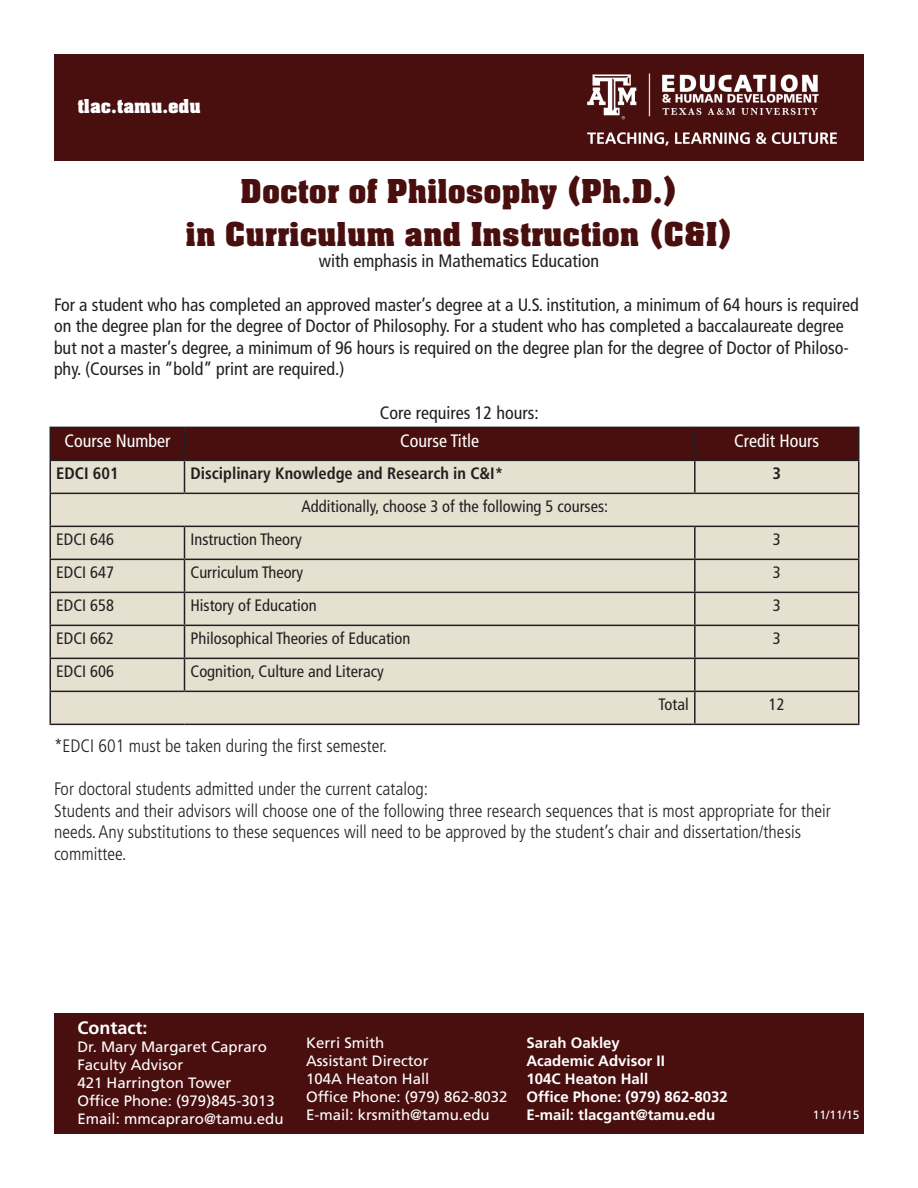
<style>
.page{position:relative;width:918px;height:1188px;background:#fff}
.page>*{position:absolute;margin:0;border:0;box-sizing:border-box;transform-origin:0 0}
.t1{font:700 36px "Aachen Std";color:#490f0f}
.t2{font:700 21px "Aachen Std";color:#fff}
.t3{font:condensed 18px/21.6px "Frutiger LT Std";color:#231f20}
.t4{font:300 condensed 18px "Frutiger LT Std";color:#231f20}
.t5{font:condensed 18px "Frutiger LT Std";color:#fff}
.t6{font:700 18px "Frutiger LT Std";color:#fff}
.t7{font:condensed 16.5px "Frutiger LT Std";color:#231f20}
.t8{font:700 condensed 16.5px "Frutiger LT Std";color:#231f20}
.t9{font:15px "Frutiger LT Std";color:#fff}
.t10{font:700 15px "Frutiger LT Std";color:#fff}
.t11{font:12px "Frutiger LT Std";color:#fff}
</style>
<div class="page">
<div style="left:54px;top:54px;width:810px;height:106px;background:#490f0f"></div>
<div style="left:54px;top:1013px;width:810px;height:121px;background:#490f0f"></div>
<img style="left:587px;top:73px;width:250px;height:73px">
<div style="left:51px;top:428px;width:807px;height:32px;background:#490f0f"></div>
<div style="left:51px;top:461px;width:807px;height:263px;background:#e6e0d1"></div>
<hr style="left:50px;top:427px;width:134px;height:1px;background:#231f20">
<hr style="left:50px;top:428px;width:1px;height:32px;background:#231f20">
<hr style="left:184px;top:427px;width:511px;height:1px;background:#231f20">
<hr style="left:184px;top:428px;width:1px;height:32px;background:#231f20">
<hr style="left:695px;top:427px;width:165px;height:1px;background:#231f20">
<hr style="left:694px;top:428px;width:2px;height:32px;background:#231f20">
<hr style="left:858px;top:428px;width:2px;height:32px;background:#231f20">
<hr style="left:50px;top:460px;width:134px;height:1px;background:#231f20">
<hr style="left:50px;top:461px;width:1px;height:32px;background:#231f20">
<hr style="left:184px;top:460px;width:511px;height:1px;background:#231f20">
<hr style="left:184px;top:461px;width:1px;height:32px;background:#231f20">
<hr style="left:695px;top:460px;width:165px;height:1px;background:#231f20">
<hr style="left:694px;top:461px;width:2px;height:32px;background:#231f20">
<hr style="left:858px;top:461px;width:2px;height:32px;background:#231f20">
<hr style="left:50px;top:493px;width:134px;height:1px;background:#231f20">
<hr style="left:50px;top:494px;width:1px;height:32px;background:#231f20">
<hr style="left:184px;top:493px;width:511px;height:1px;background:#231f20">
<hr style="left:695px;top:493px;width:165px;height:1px;background:#231f20">
<hr style="left:858px;top:494px;width:2px;height:32px;background:#231f20">
<hr style="left:50px;top:526px;width:134px;height:1px;background:#231f20">
<hr style="left:50px;top:527px;width:1px;height:32px;background:#231f20">
<hr style="left:184px;top:526px;width:511px;height:1px;background:#231f20">
<hr style="left:184px;top:527px;width:1px;height:32px;background:#231f20">
<hr style="left:695px;top:526px;width:165px;height:1px;background:#231f20">
<hr style="left:694px;top:527px;width:2px;height:32px;background:#231f20">
<hr style="left:858px;top:527px;width:2px;height:32px;background:#231f20">
<hr style="left:50px;top:559px;width:134px;height:1px;background:#231f20">
<hr style="left:50px;top:560px;width:1px;height:32px;background:#231f20">
<hr style="left:184px;top:559px;width:511px;height:1px;background:#231f20">
<hr style="left:184px;top:560px;width:1px;height:32px;background:#231f20">
<hr style="left:695px;top:559px;width:165px;height:1px;background:#231f20">
<hr style="left:694px;top:560px;width:2px;height:32px;background:#231f20">
<hr style="left:858px;top:560px;width:2px;height:32px;background:#231f20">
<hr style="left:50px;top:592px;width:134px;height:1px;background:#231f20">
<hr style="left:50px;top:593px;width:1px;height:32px;background:#231f20">
<hr style="left:184px;top:592px;width:511px;height:1px;background:#231f20">
<hr style="left:184px;top:593px;width:1px;height:32px;background:#231f20">
<hr style="left:695px;top:592px;width:165px;height:1px;background:#231f20">
<hr style="left:694px;top:593px;width:2px;height:32px;background:#231f20">
<hr style="left:858px;top:593px;width:2px;height:32px;background:#231f20">
<hr style="left:50px;top:625px;width:134px;height:1px;background:#231f20">
<hr style="left:50px;top:626px;width:1px;height:32px;background:#231f20">
<hr style="left:184px;top:625px;width:511px;height:1px;background:#231f20">
<hr style="left:184px;top:626px;width:1px;height:32px;background:#231f20">
<hr style="left:695px;top:625px;width:165px;height:1px;background:#231f20">
<hr style="left:694px;top:626px;width:2px;height:32px;background:#231f20">
<hr style="left:858px;top:626px;width:2px;height:32px;background:#231f20">
<hr style="left:50px;top:658px;width:134px;height:1px;background:#231f20">
<hr style="left:50px;top:659px;width:1px;height:32px;background:#231f20">
<hr style="left:184px;top:658px;width:511px;height:1px;background:#231f20">
<hr style="left:184px;top:659px;width:1px;height:32px;background:#231f20">
<hr style="left:695px;top:658px;width:165px;height:1px;background:#231f20">
<hr style="left:694px;top:659px;width:2px;height:32px;background:#231f20">
<hr style="left:858px;top:659px;width:2px;height:32px;background:#231f20">
<hr style="left:50px;top:691px;width:134px;height:1px;background:#231f20">
<hr style="left:50px;top:692px;width:1px;height:32px;background:#231f20">
<hr style="left:184px;top:691px;width:511px;height:1px;background:#231f20">
<hr style="left:695px;top:691px;width:165px;height:1px;background:#231f20">
<hr style="left:694px;top:692px;width:2px;height:32px;background:#231f20">
<hr style="left:858px;top:692px;width:2px;height:32px;background:#231f20">
<hr style="left:50px;top:724px;width:134px;height:1px;background:#231f20">
<hr style="left:184px;top:724px;width:511px;height:1px;background:#231f20">
<hr style="left:695px;top:724px;width:165px;height:1px;background:#231f20">
<p class="t2" style="left:77px;top:94px;width:125px">tlac.tamu.edu</p>
<p class="t1" style="left:241px;top:171px;width:438px">Doctor of Philosophy (Ph.D.)</p>
<p class="t1" style="left:186px;top:214px;width:548px">in Curriculum and Instruction (C&amp;I)</p>
<p class="t3" style="left:319px;top:250px;width:282px">with emphasis in Mathematics Education</p>
<p class="t3" style="left:54px;top:294px;width:806px">For a student who has completed an approved master’s degree at a U.S. institution, a minimum of 64 hours is required on the degree plan for the degree of Doctor of Philosophy. For a student who has completed a baccalaureate degree but not a master’s degree, a minimum of 96 hours is required on the degree plan for the degree of Doctor of Philoso&shy;phy. (Courses in “bold” print are required.)</p>
<p class="t3" style="left:380px;top:402px;width:160px">Core requires 12 hours:</p>
<p class="t5" style="left:64px;top:430px;width:107px">Course Number</p>
<p class="t5" style="left:400px;top:430px;width:80px">Course Title</p>
<p class="t5" style="left:734px;top:430px;width:86px">Credit Hours</p>
<p class="t8" style="left:56px;top:463px;width:64px">EDCI 601</p>
<p class="t8" style="left:190px;top:463px;width:314px">Disciplinary Knowledge and Research in C&amp;I*</p>
<p class="t8" style="left:772px;top:463px;width:10px">3</p>
<p class="t7" style="left:301px;top:496px;width:308px">Additionally, choose 3 of the following 5 courses:</p>
<p class="t7" style="left:56px;top:529px;width:59px">EDCI 646</p>
<p class="t7" style="left:190px;top:529px;width:113px">Instruction Theory</p>
<p class="t7" style="left:773px;top:529px;width:9px">3</p>
<p class="t7" style="left:56px;top:562px;width:59px">EDCI 647</p>
<p class="t7" style="left:190px;top:562px;width:114px">Curriculum Theory</p>
<p class="t7" style="left:773px;top:562px;width:9px">3</p>
<p class="t7" style="left:56px;top:595px;width:59px">EDCI 658</p>
<p class="t7" style="left:190px;top:595px;width:128px">History of Education</p>
<p class="t7" style="left:773px;top:595px;width:9px">3</p>
<p class="t7" style="left:56px;top:628px;width:59px">EDCI 662</p>
<p class="t7" style="left:190px;top:628px;width:221px">Philosophical Theories of Education</p>
<p class="t7" style="left:773px;top:628px;width:9px">3</p>
<p class="t7" style="left:56px;top:661px;width:59px">EDCI 606</p>
<p class="t7" style="left:190px;top:661px;width:195px">Cognition, Culture and Literacy</p>
<p class="t7" style="left:659px;top:694px;width:32px">Total</p>
<p class="t7" style="left:769px;top:694px;width:17px">12</p>
<p class="t4" style="left:54px;top:735px;width:335px">*EDCI 601 must be taken during the first semester.</p>
<p class="t4" style="left:54px;top:779px;width:376px">For doctoral students admitted under the current catalog:</p>
<p class="t4" style="left:54px;top:800px;width:778px">Students and their advisors will choose one of the following three research sequences that is most appropriate for their</p>
<p class="t4" style="left:54px;top:822px;width:749px">needs. Any substitutions to these sequences will need to be approved by the student’s chair and dissertation/thesis</p>
<p class="t4" style="left:54px;top:843px;width:74px">committee.</p>
<p class="t6" style="left:77px;top:1017px;width:72px">Contact:</p>
<p class="t9" style="left:77px;top:1038px;width:191px">Dr. Mary Margaret Capraro</p>
<p class="t9" style="left:77px;top:1056px;width:107px">Faculty Advisor</p>
<p class="t9" style="left:77px;top:1074px;width:155px">421 Harrington Tower</p>
<p class="t9" style="left:77px;top:1092px;width:199px">Office Phone: (979)845-3013</p>
<p class="t9" style="left:77px;top:1110px;width:208px">Email: mmcapraro@tamu.edu</p>
<p class="t9" style="left:306px;top:1034px;width:80px">Kerri Smith</p>
<p class="t9" style="left:306px;top:1052px;width:124px">Assistant Director</p>
<p class="t9" style="left:306px;top:1070px;width:125px">104A Heaton Hall</p>
<p class="t9" style="left:306px;top:1088px;width:203px">Office Phone: (979) 862-8032</p>
<p class="t9" style="left:306px;top:1106px;width:185px">E-mail: krsmith@tamu.edu</p>
<p class="t10" style="left:526px;top:1034px;width:95px">Sarah Oakley</p>
<p class="t10" style="left:526px;top:1052px;width:140px">Academic Advisor II</p>
<p class="t10" style="left:526px;top:1070px;width:123px">104C Heaton Hall</p>
<p class="t10" style="left:526px;top:1088px;width:203px">Office Phone: (979) 862-8032</p>
<p class="t10" style="left:526px;top:1106px;width:190px">E-mail: tlacgant@tamu.edu</p>
<p class="t11" style="left:813px;top:1108px;width:48px">11/11/15</p>
</div>
